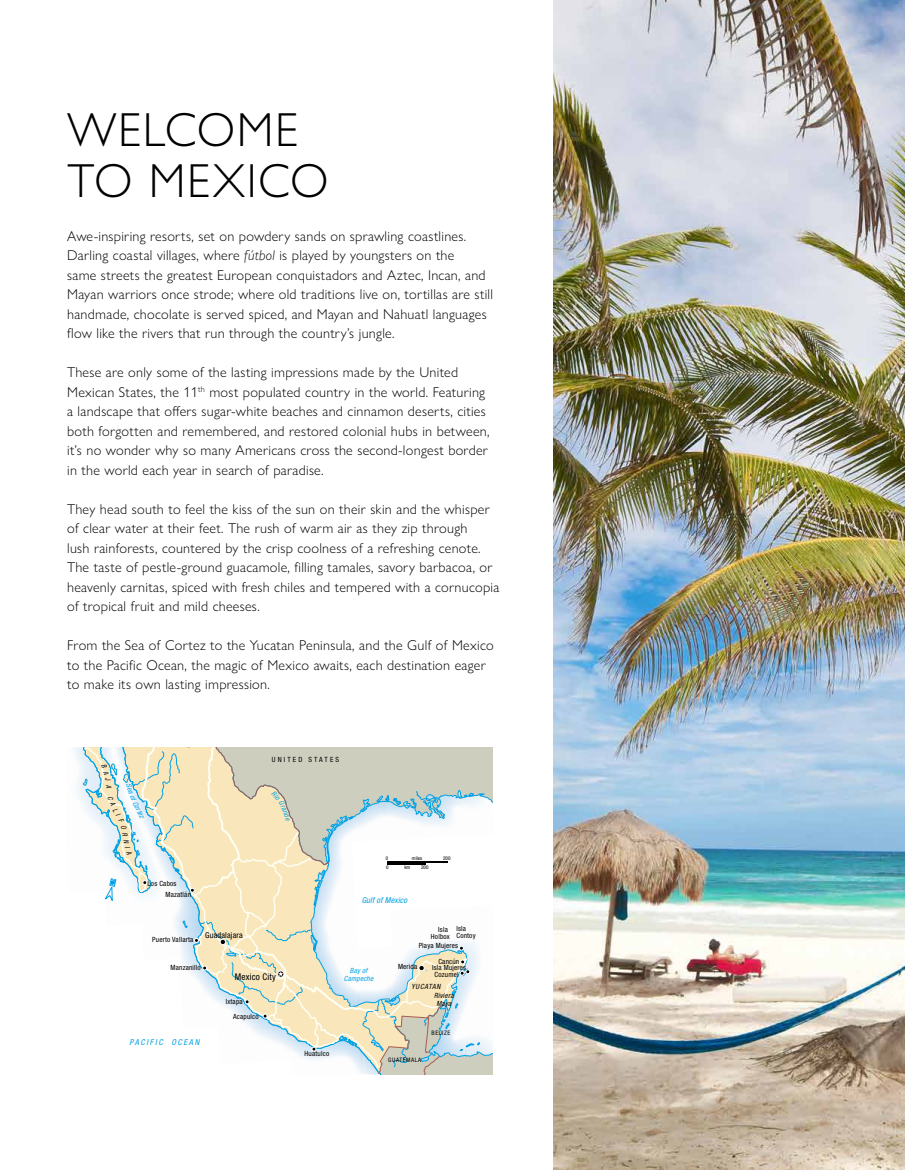
<style>
.page{position:relative;width:905px;height:1170px;background:#fff}
.page>*{position:absolute;margin:0;border:0;box-sizing:border-box;transform-origin:0 0}
.t1{font:300 48px/51px "Gill Sans Nova";letter-spacing:.03em;color:#000}
.t2{font:300 14.25px/19.5px "Gill Sans Nova";letter-spacing:.02em;color:#000}
.t3{font:condensed 9.15px "Helvetica Neue";letter-spacing:.02em;color:#000}
.t4{font:italic condensed 8.25px "Helvetica Neue";letter-spacing:.02em;color:#00a1e4}
.t5{font:italic condensed 8.25px "Helvetica Neue";letter-spacing:.2em;color:#00a1e4}
.t6{font:condensed 8.25px "Helvetica Neue";letter-spacing:.02em;color:#000}
.t7{font:condensed 7.2px/7.2px "Helvetica Neue";letter-spacing:.03em;color:#000}
.t8{font:italic condensed 7.2px/8.2px "Helvetica Neue";letter-spacing:.03em;color:#00a1e4;text-align:center}
.t9{font:condensed 7.2px "Helvetica Neue";letter-spacing:.3em;color:#000}
.t10{font:italic condensed 7.2px/8.2px "Helvetica Neue";letter-spacing:.03em;color:#000}
.t11{font:italic condensed 7.2px "Helvetica Neue";letter-spacing:.1em;color:#000}
.t12{font:condensed 6.15px "Helvetica Neue";letter-spacing:.1em;color:#000}
.t13{font:condensed 5.1px "Helvetica Neue";color:#000}
.s1{font-style:italic}
</style>
<div class="page">
<svg style="left:74px;top:747px;width:27px;height:79px"></svg>
<img style="left:554px;top:0;width:350px;height:1170px">
<svg style="left:101px;top:747px;width:391px;height:327px"></svg>
<h1 class="t1" style="left:67px;top:104px;width:263px">WELCOME<br>TO MEXICO</h1>
<p class="t2" style="left:67px;top:226px;width:427px">Awe-inspiring resorts, set on powdery sands on sprawling coastlines.<br>Darling coastal villages, where <span class="s1">fútbol</span> is played by youngsters on the<br>same streets the greatest European conquistadors and Aztec, Incan, and Mayan warriors once strode; where old traditions live on, tortillas are still handmade, chocolate is served spiced, and Mayan and Nahuatl languages flow like the rivers that run through the country’s jungle.</p>
<p class="t2" style="left:67px;top:363px;width:424px">These are only some of the lasting impressions made by the United Mexican States, the 11<sup>th</sup> most populated country in the world. Featuring a landscape that offers sugar-white beaches and cinnamon deserts, cities both forgotten and remembered, and restored colonial hubs in between, it’s no wonder why so many Americans cross the second-longest border in the world each year in search of paradise.</p>
<p class="t2" style="left:67px;top:499px;width:433px">They head south to feel the kiss of the sun on their skin and the whisper of clear water at their feet. The rush of warm air as they zip through<br>lush rainforests, countered by the crisp coolness of a refreshing cenote.<br>The taste of pestle-ground guacamole, filling tamales, savory barbacoa, or heavenly carnitas, spiced with fresh chiles and tempered with a cornucopia of tropical fruit and mild cheeses.</p>
<p class="t2" style="left:67px;top:636px;width:428px">From the Sea of Cortez to the Yucatan Peninsula, and the Gulf of Mexico to the Pacific Ocean, the magic of Mexico awaits, each destination eager to make its own lasting impression.</p>
<p class="t8" style="left:140px;top:803px;width:12px;rotate:64deg">orte</p>
<p class="t7" style="left:147px;top:880px;width:30px">Los Cabos</p>
<p class="t7" style="left:166px;top:891px;width:27px">Mazatlán</p>
<p class="t9" style="left:272px;top:756px;width:69px">UNITED STATES</p>
<p class="t13" style="left:386px;top:855px;width:4px">0</p>
<p class="t13" style="left:412px;top:855px;width:12px">miles</p>
<p class="t13" style="left:443px;top:855px;width:9px">200</p>
<p class="t13" style="left:386px;top:864px;width:4px">0</p>
<p class="t13" style="left:404px;top:865px;width:7px">km</p>
<p class="t13" style="left:421px;top:865px;width:9px">200</p>
<p class="t4" style="left:362px;top:896px;width:47px">Gulf of Mexico</p>
<p class="t6" style="left:205px;top:931px;width:39px">Guadalajara</p>
<p class="t7" style="left:152px;top:936px;width:42px">Puerto Vallarta</p>
<p class="t7" style="left:171px;top:963px;width:32px">Manzanillo</p>
<p class="t3" style="left:235px;top:971px;width:43px">Mexico City</p>
<p class="t5" style="left:129px;top:1037px;width:71px">PACIFIC OCEAN</p>
<p class="t7" style="left:233px;top:994px;width:27px;line-height:14.9px;text-indent:-7px">Ixtapa<br>Acapulco</p>
<p class="t7" style="left:304px;top:1050px;width:26px">Huatulco</p>
<p class="t8" style="left:344px;top:966px;width:31px">Bay of<br>Campeche</p>
<p class="t7" style="left:431px;top:926px;width:20px;text-align:right">Isla<br>Holbox</p>
<p class="t7" style="left:456px;top:925px;width:21px">Isla<br>Contoy</p>
<p class="t7" style="left:418px;top:942px;width:41px">Playa Mujeres</p>
<p class="t7" style="left:432px;top:963px;width:36px">Isla Mujeres</p>
<p class="t7" style="left:438px;top:958px;width:22px">Cancún</p>
<p class="t10" style="left:434px;top:991px;width:21px">Riviera<br>Maya</p>
<p class="t7" style="left:398px;top:963px;width:21px">Merida</p>
<p class="t7" style="left:434px;top:971px;width:26px">Cozumel</p>
<p class="t11" style="left:411px;top:982px;width:30px">YUCATAN</p>
<p class="t12" style="left:388px;top:1056px;width:34px">GUATEMALA</p>
<p class="t12" style="left:431px;top:1029px;width:20px">BELIZE</p>
</div>
